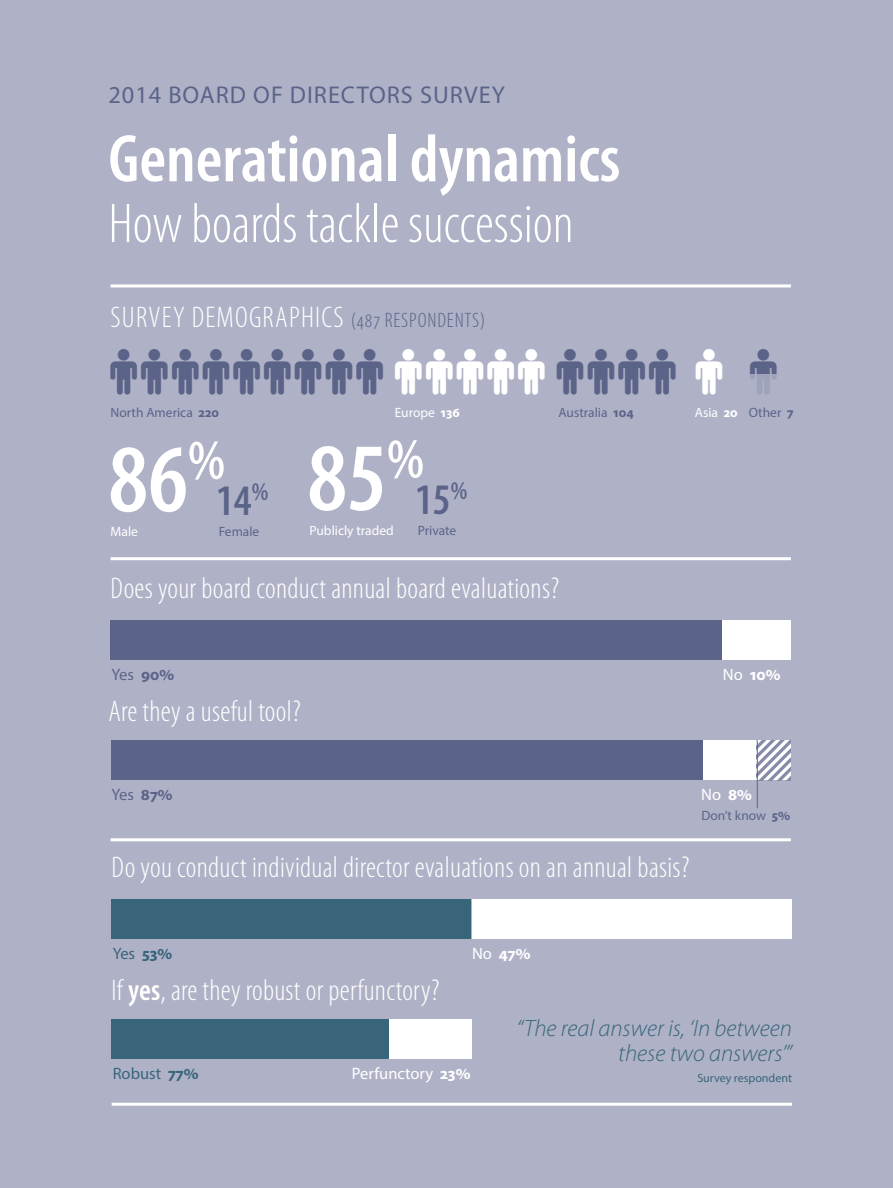
<style>
.page{position:relative;width:893px;height:1188px;background:#afb2c7}
.page>*{position:absolute;margin:0;border:0;box-sizing:border-box;transform-origin:0 0}
.t1{font:600 condensed 97.5px "Myriad Pro";color:#fff}
.Heidrick_heading_1{font:600 condensed 67.95px "Myriad Pro";color:#fff}
.Heidrick_heading_1-2{font:300 condensed 56.25px "Myriad Pro";color:#fff}
.t2{font:600 condensed 43.8px "Myriad Pro";color:#5b6488}
.Body_intro{font:300 condensed 30px "Myriad Pro";letter-spacing:.01em;color:#fff}
.Body_intro-2{font:300 condensed 30px "Myriad Pro";letter-spacing:.04em;color:#fff}
.Heidrick_heading_1-3{font:24.3px "Myriad Pro";letter-spacing:.04em;color:#5b6488}
.Body_intro-3{font:italic 300 23.7px/24.9px "Myriad Pro";color:#39657a;text-align:right}
.Stat_legend{font:16.5px "Myriad Pro";color:#fff}
.Stat_legend-2{font:16.5px "Myriad Pro";color:#39657a}
.Stat_legend-3{font:16.5px "Myriad Pro";letter-spacing:-.04em;color:#5b6488}
.Stat_legend-4{font:700 16.5px "Myriad Pro";color:#fff}
.Stat_legend-5{font:13.5px "Myriad Pro";color:#5b6488}
.Stat_legend-6{font:13.5px "Myriad Pro";color:#fff}
.Body_intro-4{font:12px "Myriad Pro";color:#39657a}
.s1{font-size:21px;color:#5b6488}
.s2{font-weight:700}
.s3{font-weight:400}
.s4{font-weight:600}
</style>
<div class="page">
<hr style="left:111px;top:284px;width:680px;height:3px;background:#fff">
<hr style="left:111px;top:557px;width:680px;height:3px;background:#fff">
<hr style="left:111px;top:838px;width:680px;height:3px;background:#fff">
<div style="left:111px;top:620px;width:612px;height:40px;background:#5b6488"></div>
<div style="left:723px;top:620px;width:68px;height:40px;background:#fff"></div>
<div style="left:702px;top:741px;width:55px;height:39px;background:#fff"></div>
<div style="left:111px;top:741px;width:591px;height:39px;background:#5b6488"></div>
<svg style="left:758px;top:741px;width:32px;height:39px"></svg>
<hr style="left:757px;top:741px;width:1px;height:67px;background:#5b6488">
<div style="left:112px;top:899px;width:359px;height:40px;background:#39657a"></div>
<div style="left:389px;top:1020px;width:82px;height:39px;background:#fff"></div>
<div style="left:112px;top:1020px;width:277px;height:39px;background:#39657a"></div>
<div style="left:472px;top:899px;width:320px;height:40px;background:#fff"></div>
<hr style="left:112px;top:1103px;width:680px;height:3px;background:#fff">
<p class="Heidrick_heading_1-3" style="left:108px;top:80px;width:398px">2014 BOARD OF DIRECTORS SURVEY</p>
<p class="Heidrick_heading_1" style="left:108px;top:122px;width:513px">Generational dynamics</p>
<p class="Heidrick_heading_1-2" style="left:108px;top:193px;width:467px">How boards tackle succession</p>
<p class="Body_intro-2" style="left:111px;top:301px;width:376px">SURVEY DEMOGRAPHICS <span class="s1">(487 RESPONDENTS)</span></p>
<p class="Stat_legend-5" style="left:111px;top:404px;width:110px">North America <span class="s2">220</span></p>
<p class="t1" style="left:108px;top:426px;width:118px">86<sup>%</sup></p>
<p class="Stat_legend-6" style="left:111px;top:523px;width:29px">Male</p>
<p class="t2" style="left:216px;top:476px;width:54px">14<sup>%</sup></p>
<p class="Stat_legend-5" style="left:219px;top:523px;width:42px">Female</p>
<p class="Stat_legend-6" style="left:395px;top:404px;width:67px">Europe <span class="s2">136</span></p>
<p class="Stat_legend-5" style="left:558px;top:404px;width:77px">Australia <span class="s2">104</span></p>
<p class="Stat_legend-6" style="left:695px;top:404px;width:44px">Asia <span class="s2">20</span></p>
<p class="Stat_legend-5" style="left:749px;top:404px;width:46px">Other <span class="s2">7</span></p>
<p class="t1" style="left:307px;top:425px;width:118px">85<sup>%</sup></p>
<p class="Stat_legend-6" style="left:310px;top:522px;width:86px">Publicly traded</p>
<p class="t2" style="left:415px;top:475px;width:54px">15<sup>%</sup></p>
<p class="Stat_legend-5" style="left:418px;top:522px;width:40px">Private</p>
<p class="Body_intro" style="left:111px;top:572px;width:450px">Does your board conduct annual board evaluations?</p>
<p class="Stat_legend-3" style="left:112px;top:664px;width:64px">Yes <span class="s2">90%</span></p>
<p class="Stat_legend-4" style="left:723px;top:663px;width:59px"><span class="s3">No</span> 10%</p>
<p class="Body_intro" style="left:108px;top:695px;width:194px">Are they a useful tool?</p>
<p class="Stat_legend-3" style="left:112px;top:785px;width:62px">Yes <span class="s2">87%</span></p>
<p class="Stat_legend" style="left:701px;top:785px;width:52px">No <span class="s2">8%</span></p>
<p class="Stat_legend-5" style="left:701px;top:808px;width:90px">Don’t know <span class="s2">5%</span></p>
<p class="Body_intro" style="left:112px;top:851px;width:580px">Do you conduct individual director evaluations on an annual basis?</p>
<p class="Stat_legend-2" style="left:113px;top:943px;width:61px">Yes <span class="s2">53%</span></p>
<p class="Stat_legend-4" style="left:472px;top:942px;width:60px"><span class="s3">No</span> 47%</p>
<p class="Body_intro" style="left:112px;top:974px;width:330px">If <span class="s4">yes</span>, are they robust or perfunctory?</p>
<p class="Stat_legend-2" style="left:113px;top:1064px;width:87px">Robust <span class="s2">77%</span></p>
<p class="Stat_legend" style="left:352px;top:1064px;width:120px">Perfunctory <span class="s2">23%</span></p>
<p class="Body_intro-3" style="left:517px;top:1016px;width:277px">“The real answer is, ‘In between these two answers’”</p>
<p class="Body_intro-4" style="left:697px;top:1071px;width:96px">Survey respondent</p>
</div>
